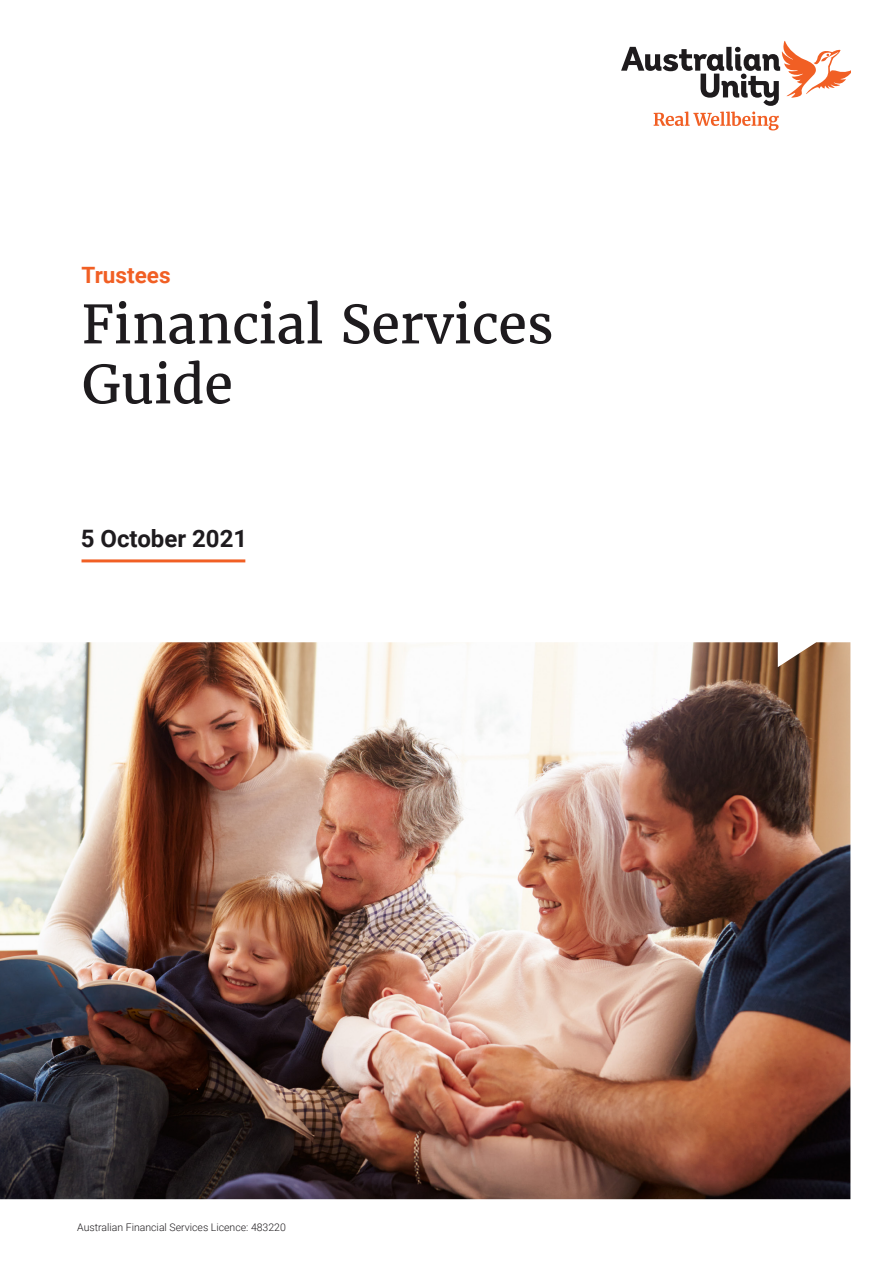
<style>
.page{position:relative;width:893px;height:1263px;background:#fff}
.page>*{position:absolute;margin:0;border:0;box-sizing:border-box;transform-origin:0 0}
.t1{font:52.5px/60px "Merriweather";color:#1e1b1e}
.t2{font:700 24px "Roboto";color:#1e1b1e}
.t3{font:700 22.5px "Roboto";color:#f15f24}
.t4{font:300 10.5px "Roboto";color:#1e1b1e}
</style>
<div class="page">
<svg style="left:621px;top:41px;width:230px;height:89px"></svg>
<hr style="left:82px;top:559px;width:163px;height:3px;background:#f15f24">
<img style="left:0;top:642px;width:850px;height:557px">
<h3 class="t3" style="left:82px;top:260px;width:91px">Trustees</h3>
<h1 class="t1" style="left:82px;top:295px;width:474px">Financial Services<br>Guide</h1>
<h2 class="t2" style="left:81px;top:521px;width:168px">5 October 2021</h2>
<p class="t4" style="left:77px;top:1220px;width:210px">Australian Financial Services Licence: 483220</p>
</div>
